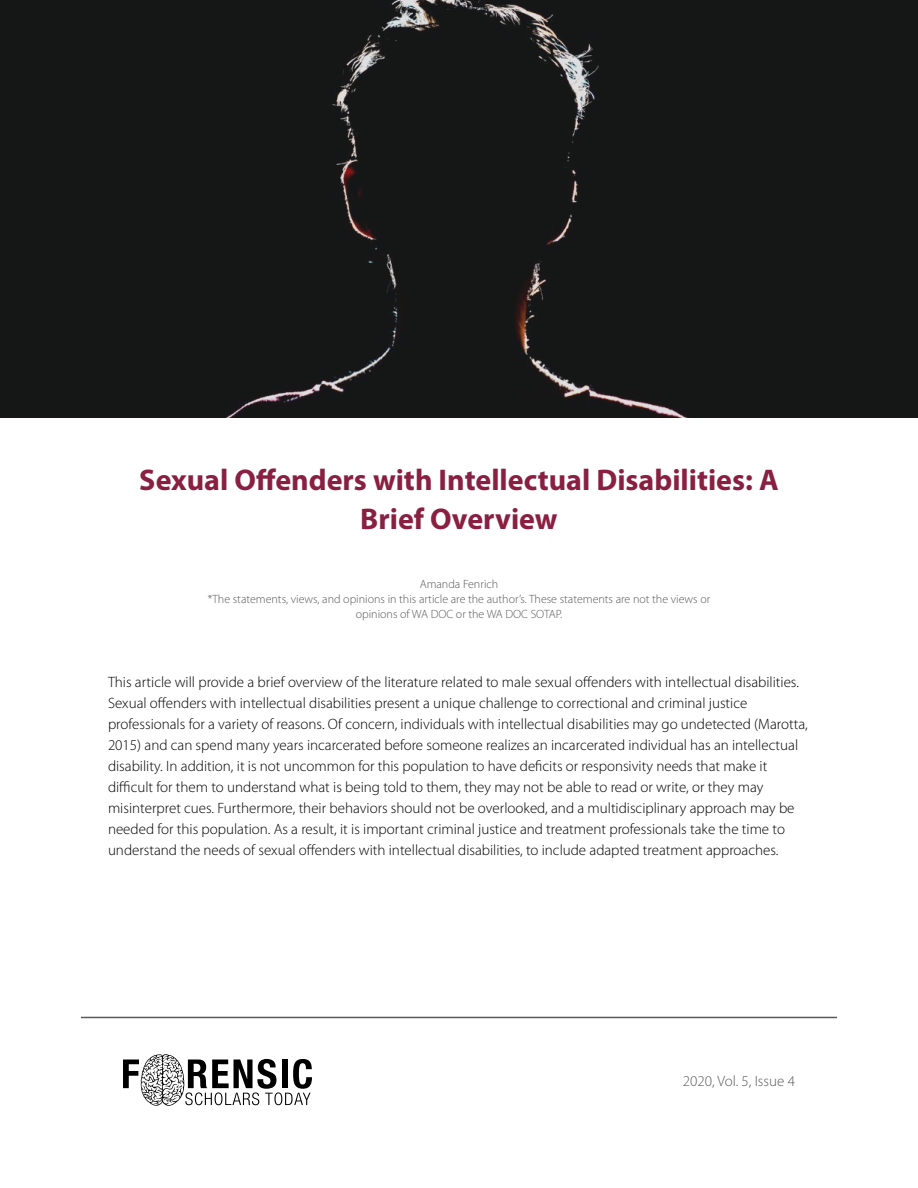
<style>
.page{position:relative;width:918px;height:1188px;background:#fff}
.page>*{position:absolute;margin:0;border:0;box-sizing:border-box;transform-origin:0 0}
.t1{font:700 30px/39px "Myriad Pro";color:#891f41;text-align:center}
.Body_Copy{font:300 15px/21px "Myriad Pro";color:#000}
.t2{font:300 15px "Myriad Pro";color:#58595b}
.Title_Author{font:300 12px/15px "Myriad Pro";color:#58595b;text-align:center}
</style>
<div class="page">
<svg style="left:123px;top:1054px;width:189px;height:52px"></svg>
<hr style="left:81px;top:1017px;width:756px;height:1px;background:#58595b">
<div style="left:0;top:0;width:918px;height:417px;background:#151616"></div>
<h1 class="t1" style="left:139px;top:459px;width:641px">Sexual Offenders with Intellectual Disabilities: A<br>Brief Overview</h1>
<p class="Title_Author" style="left:420px;top:577px;width:80px">Amanda Fenrich</p>
<p class="Title_Author" style="left:208px;top:592px;width:504px">*The statements, views, and opinions in this article are the author’s. These statements are not the views or opinions of WA DOC or the WA DOC SOTAP.</p>
<p class="Body_Copy" style="left:108px;top:672px;width:701px">This article will provide a brief overview of the literature related to male sexual offenders with intellectual disabilities.<br>Sexual offenders with intellectual disabilities present a unique challenge to correctional and criminal justice professionals for a variety of reasons. Of concern, individuals with intellectual disabilities may go undetected (Marotta, 2015) and can spend many years incarcerated before someone realizes an incarcerated individual has an intellectual disability. In addition, it is not uncommon for this population to have deficits or responsivity needs that make it difficult for them to understand what is being told to them, they may not be able to read or write, or they may misinterpret cues. Furthermore, their behaviors should not be overlooked, and a multidisciplinary approach may be needed for this population. As a result, it is important criminal justice and treatment professionals take the time to understand the needs of sexual offenders with intellectual disabilities, to include adapted treatment approaches.</p>
<p class="t2" style="left:683px;top:1072px;width:114px">2020, Vol. 5, Issue 4</p>
</div>
